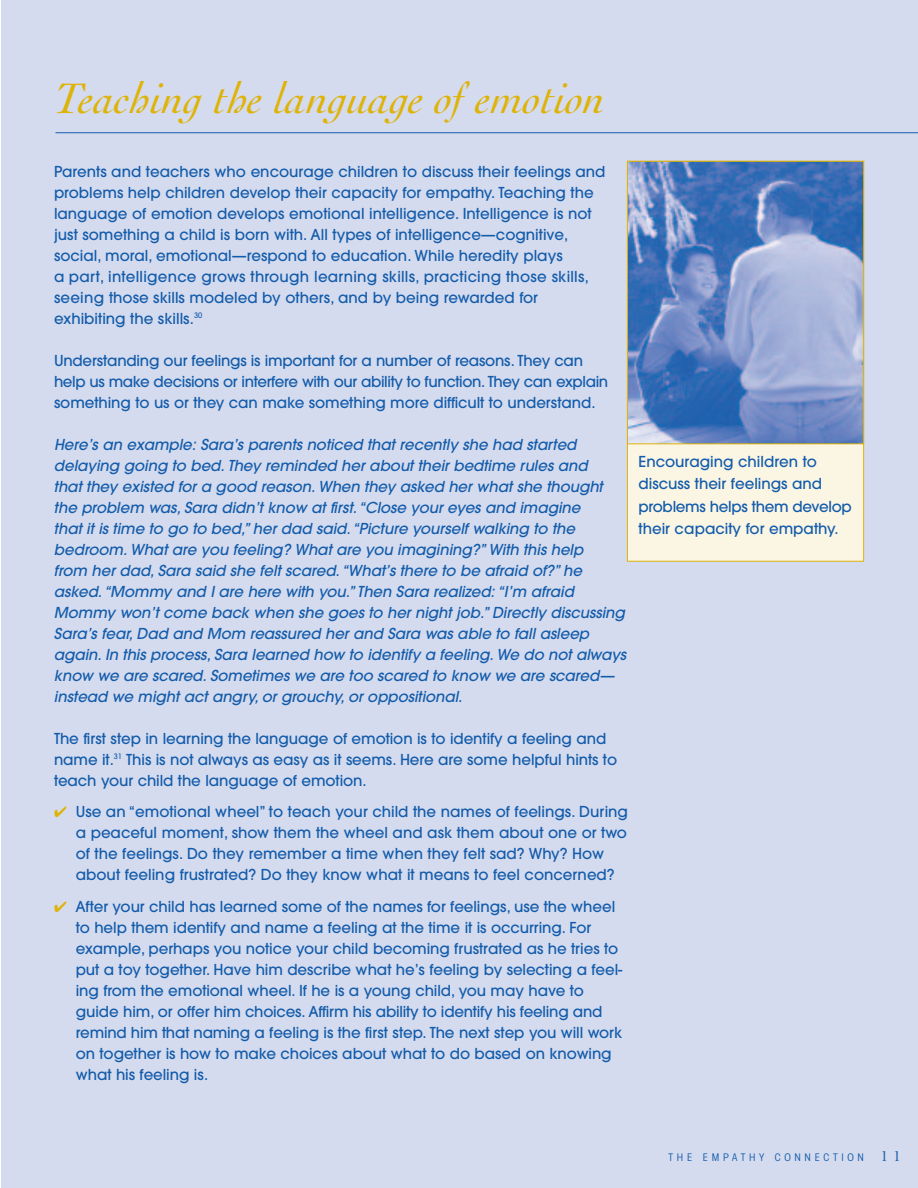
<style>
.page{position:relative;width:918px;height:1188px;background:#fff}
.page>*{position:absolute;margin:0;border:0;box-sizing:border-box;transform-origin:0 0}
.t1{font:italic 45px "Cochin";color:#deb308}
.t2{font:500 15px/21px "Avant Garde";letter-spacing:-.005em;color:#135cab}
.t3{font:italic 500 15px/21px "Avant Garde";letter-spacing:-.005em;color:#135cab}
.t4{font:condensed 10.5px "Avant Garde";letter-spacing:.35em;color:#135cab}
.s1{color:#deb308}
.s2{font-family:"Cochin";font-stretch:normal;font-size:15px}
</style>
<div class="page">
<div style="left:2px;top:0;width:916px;height:1188px;background:#d5dbee"></div>
<div style="left:627px;top:161px;width:237px;height:400px;background:#fbf5e4"></div>
<img style="left:629px;top:163px;width:233px;height:279px">
<div style="left:627px;top:161px;width:237px;height:283px;border:1px solid #deb308"></div>
<hr style="left:56px;top:132px;width:862px;height:1px;background:#135cab">
<h1 class="t1" style="left:54px;top:81px;width:553px">Teaching the language of emotion</h1>
<p class="t2" style="left:54px;top:162px;width:553px">Parents and teachers who encourage children to discuss their feelings and problems help children develop their capacity for empathy. Teaching the language of emotion develops emotional intelligence. Intelligence is not just something a child is born with. All types of intelligence—cognitive, social, moral, emotional—respond to education. While heredity plays<br>a part, intelligence grows through learning skills, practicing those skills, seeing those skills modeled by others, and by being rewarded for exhibiting the skills.<sup>30</sup></p>
<p class="t2" style="left:54px;top:351px;width:556px">Understanding our feelings is important for a number of reasons. They can help us make decisions or interfere with our ability to function. They can explain something to us or they can make something more difficult to understand.</p>
<p class="t3" style="left:54px;top:435px;width:574px">Here’s an example: Sara’s parents noticed that recently she had started delaying going to bed. They reminded her about their bedtime rules and<br>that they existed for a good reason. When they asked her what she thought the problem was, Sara didn’t know at first.“Close your eyes and imagine<br>that it is time to go to bed,” her dad said.“Picture yourself walking to the bedroom. What are you feeling? What are you imagining?” With this help<br>from her dad, Sara said she felt scared.“What’s there to be afraid of?” he asked.“Mommy and I are here with you.” Then Sara realized: “I’m afraid Mommy won’t come back when she goes to her night job.” Directly discussing Sara’s fear, Dad and Mom reassured her and Sara was able to fall asleep again. In this process, Sara learned how to identify a feeling. We do not always know we are scared. Sometimes we are too scared to know we are scared— instead we might act angry, or grouchy, or oppositional.</p>
<p class="t2" style="left:54px;top:729px;width:565px">The first step in learning the language of emotion is to identify a feeling and name it.<sup>31</sup> This is not always as easy as it seems. Here are some helpful hints to teach your child the language of emotion.</p>
<p class="t2" style="left:76px;top:803px;width:554px;text-indent:-22px"><span class="s1">✔</span> Use an “emotional wheel” to teach your child the names of feelings. During a peaceful moment, show them the wheel and ask them about one or two of the feelings. Do they remember a time when they felt sad? Why? How about feeling frustrated? Do they know what it means to feel concerned?</p>
<p class="t2" style="left:76px;top:897px;width:548px;text-indent:-22px"><span class="s1">✔</span> After your child has learned some of the names for feelings, use the wheel to help them identify and name a feeling at the time it is occurring. For example, perhaps you notice your child becoming frustrated as he tries to put a toy together. Have him describe what he’s feeling by selecting a feel&shy;ing from the emotional wheel. If he is a young child, you may have to guide him, or offer him choices. Affirm his ability to identify his feeling and remind him that naming a feeling is the first step. The next step you will work on together is how to make choices about what to do based on knowing what his feeling is.</p>
<p class="t2" style="left:639px;top:451px;width:215px;line-height:22.5px">Encouraging children to discuss their feelings and problems helps them develop their capacity for empathy.</p>
<p class="t4" style="left:669px;top:1153px;width:234px">THE EMPATHY CONNECTION <span class="s2">11</span></p>
</div>
